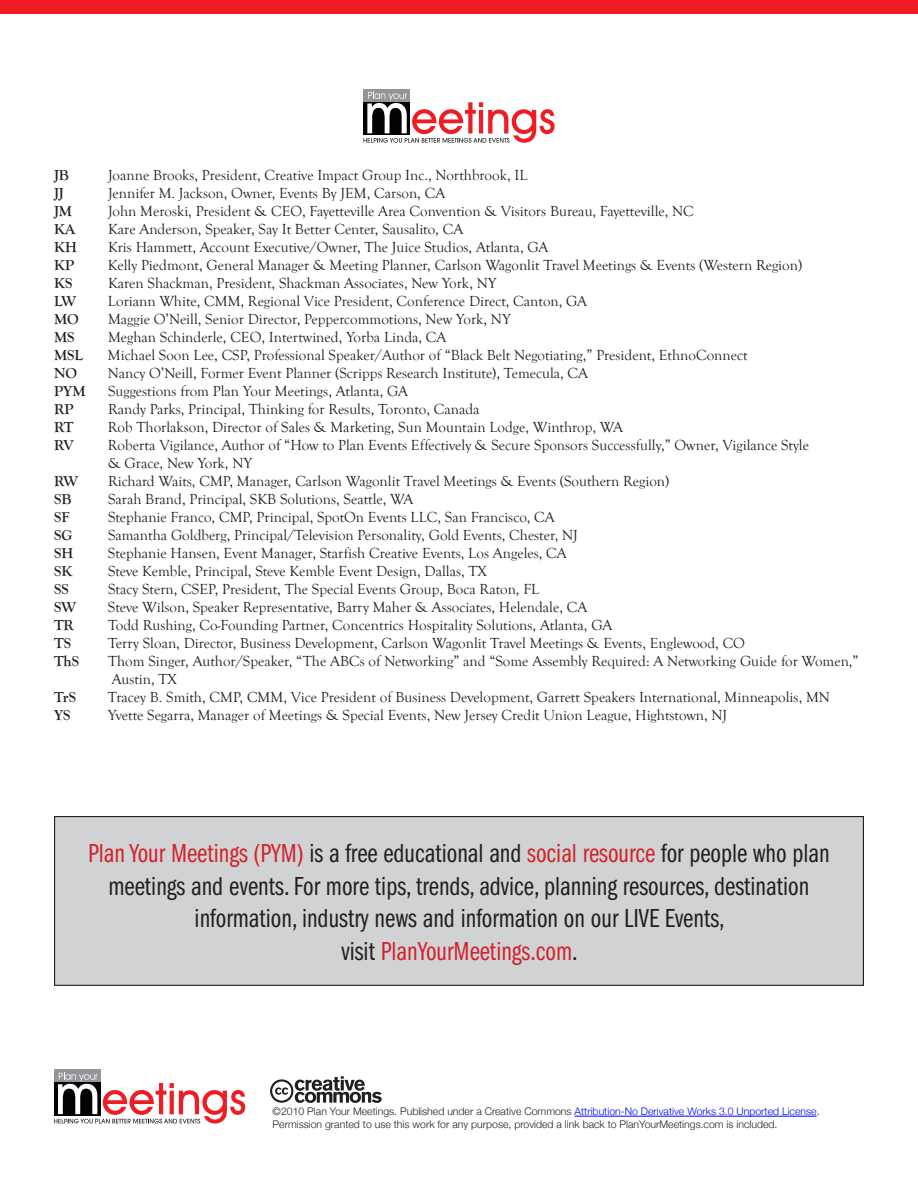
<style>
.page{position:relative;width:918px;height:1188px;background:#fff}
.page>*{position:absolute;margin:0;border:0;box-sizing:border-box;transform-origin:0 0}
.t1{font:27px/32.4px "Franklin Gothic Book Cmpr";color:#231f20;text-align:center}
.t2{font:15px/18px "Goudy Old Style T";color:#231f20}
.t3{font:700 15px "Goudy Old Style T";color:#231f20}
.t4{font:300 10.5px/12.6px "Helvetica Neue";color:#231f20}
.s1{color:#d1232a}
.s2{color:#00f}
</style>
<div class="page">
<div style="left:55px;top:817px;width:808px;height:168px;background:#d1d2d4"></div>
<div style="left:54px;top:816px;width:810px;height:170px;border:1px solid #231f20"></div>
<div style="left:0;top:0;width:918px;height:14px;background:#ee1d23"></div>
<div style="left:363px;top:101px;width:47px;height:34px;background:#010203"></div>
<div style="left:363px;top:89px;width:47px;height:13px;background:#939598"></div>
<svg style="left:364px;top:92px;width:191px;height:51px"></svg>
<div style="left:54px;top:1070px;width:47px;height:12px;background:#939598"></div>
<svg style="left:54px;top:1073px;width:191px;height:51px"></svg>
<svg style="left:270px;top:1076px;width:112px;height:27px"></svg>
<hr style="left:575px;top:1116px;width:242px;height:1px;background:#00f">
<p class="t3" style="left:54px;top:166px;width:17px">JB</p>
<p class="t2" style="left:108px;top:166px;width:421px">Joanne Brooks, President, Creative Impact Group Inc., Northbrook, IL</p>
<p class="t3" style="left:54px;top:184px;width:11px">JJ</p>
<p class="t2" style="left:108px;top:184px;width:339px">Jennifer M. Jackson, Owner, Events By JEM, Carson, CA</p>
<p class="t3" style="left:54px;top:202px;width:20px">JM</p>
<p class="t2" style="left:108px;top:202px;width:587px">John Meroski, President &amp; CEO, Fayetteville Area Convention &amp; Visitors Bureau, Fayetteville, NC</p>
<p class="t3" style="left:54px;top:220px;width:23px">KA</p>
<p class="t2" style="left:108px;top:220px;width:357px">Kare Anderson, Speaker, Say It Better Center, Sausalito, CA</p>
<p class="t3" style="left:54px;top:238px;width:24px">KH</p>
<p class="t2" style="left:108px;top:238px;width:442px">Kris Hammett, Account Executive/Owner, The Juice Studios, Atlanta, GA</p>
<p class="t3" style="left:54px;top:256px;width:22px">KP</p>
<p class="t2" style="left:108px;top:256px;width:696px">Kelly Piedmont, General Manager &amp; Meeting Planner, Carlson Wagonlit Travel Meetings &amp; Events (Western Region)</p>
<p class="t3" style="left:54px;top:274px;width:20px">KS</p>
<p class="t2" style="left:108px;top:274px;width:390px">Karen Shackman, President, Shackman Associates, New York, NY</p>
<p class="t3" style="left:54px;top:292px;width:24px">LW</p>
<p class="t2" style="left:108px;top:292px;width:481px">Loriann White, CMM, Regional Vice President, Conference Direct, Canton, GA</p>
<p class="t3" style="left:54px;top:310px;width:26px">MO</p>
<p class="t2" style="left:108px;top:310px;width:404px">Maggie O’Neill, Senior Director, Peppercommotions, New York, NY</p>
<p class="t3" style="left:54px;top:328px;width:22px">MS</p>
<p class="t2" style="left:108px;top:328px;width:340px">Meghan Schinderle, CEO, Intertwined, Yorba Linda, CA</p>
<p class="t3" style="left:54px;top:346px;width:31px">MSL</p>
<p class="t2" style="left:108px;top:346px;width:641px">Michael Soon Lee, CSP, Professional Speaker/Author of “Black Belt Negotiating,” President, EthnoConnect</p>
<p class="t3" style="left:54px;top:364px;width:24px">NO</p>
<p class="t2" style="left:108px;top:364px;width:482px">Nancy O’Neill, Former Event Planner (Scripps Research Institute), Temecula, CA</p>
<p class="t3" style="left:54px;top:382px;width:33px">PYM</p>
<p class="t2" style="left:108px;top:382px;width:302px">Suggestions from Plan Your Meetings, Atlanta, GA</p>
<p class="t3" style="left:54px;top:400px;width:21px">RP</p>
<p class="t2" style="left:108px;top:400px;width:373px">Randy Parks, Principal, Thinking for Results, Toronto, Canada</p>
<p class="t3" style="left:54px;top:418px;width:21px">RT</p>
<p class="t2" style="left:108px;top:418px;width:517px">Rob Thorlakson, Director of Sales &amp; Marketing, Sun Mountain Lodge, Winthrop, WA</p>
<p class="t3" style="left:54px;top:436px;width:21px">RV</p>
<p class="t2" style="left:108px;top:436px;width:703px">Roberta Vigilance, Author of “How to Plan Events Effectively &amp; Secure Sponsors Successfully,” Owner, Vigilance Style &amp; Grace, New York, NY</p>
<p class="t3" style="left:54px;top:472px;width:26px">RW</p>
<p class="t2" style="left:108px;top:472px;width:563px">Richard Waits, CMP, Manager, Carlson Wagonlit Travel Meetings &amp; Events (Southern Region)</p>
<p class="t3" style="left:54px;top:490px;width:19px">SB</p>
<p class="t2" style="left:108px;top:490px;width:307px">Sarah Brand, Principal, SKB Solutions, Seattle, WA</p>
<p class="t3" style="left:54px;top:508px;width:17px">SF</p>
<p class="t2" style="left:108px;top:508px;width:448px">Stephanie Franco, CMP, Principal, SpotOn Events LLC, San Francisco, CA</p>
<p class="t3" style="left:54px;top:526px;width:20px">SG</p>
<p class="t2" style="left:108px;top:526px;width:471px">Samantha Goldberg, Principal/Television Personality, Gold Events, Chester, NJ</p>
<p class="t3" style="left:54px;top:544px;width:21px">SH</p>
<p class="t2" style="left:108px;top:544px;width:460px">Stephanie Hansen, Event Manager, Starfish Creative Events, Los Angeles, CA</p>
<p class="t3" style="left:54px;top:562px;width:20px">SK</p>
<p class="t2" style="left:108px;top:562px;width:381px">Steve Kemble, Principal, Steve Kemble Event Design, Dallas, TX</p>
<p class="t3" style="left:54px;top:580px;width:16px">SS</p>
<p class="t2" style="left:108px;top:580px;width:433px">Stacy Stern, CSEP, President, The Special Events Group, Boca Raton, FL</p>
<p class="t3" style="left:54px;top:598px;width:24px">SW</p>
<p class="t2" style="left:108px;top:598px;width:481px">Steve Wilson, Speaker Representative, Barry Maher &amp; Associates, Helendale, CA</p>
<p class="t3" style="left:54px;top:616px;width:21px">TR</p>
<p class="t2" style="left:108px;top:616px;width:506px">Todd Rushing, Co-Founding Partner, Concentrics Hospitality Solutions, Atlanta, GA</p>
<p class="t3" style="left:54px;top:634px;width:19px">TS</p>
<p class="t2" style="left:108px;top:634px;width:639px">Terry Sloan, Director, Business Development, Carlson Wagonlit Travel Meetings &amp; Events, Englewood, CO</p>
<p class="t3" style="left:54px;top:652px;width:27px">ThS</p>
<p class="t2" style="left:108px;top:652px;width:752px">Thom Singer, Author/Speaker, “The ABCs of Networking” and “Some Assembly Required: A Networking Guide for Women,”<br>Austin, TX</p>
<p class="t3" style="left:54px;top:688px;width:24px">TrS</p>
<p class="t2" style="left:108px;top:688px;width:724px">Tracey B. Smith, CMP, CMM, Vice President of Business Development, Garrett Speakers International, Minneapolis, MN</p>
<p class="t3" style="left:54px;top:706px;width:18px">YS</p>
<p class="t2" style="left:108px;top:706px;width:621px">Yvette Segarra, Manager of Meetings &amp; Special Events, New Jersey Credit Union League, Hightstown, NJ</p>
<p class="t1" style="left:88px;top:838px;width:743px"><span class="s1">Plan Your Meetings (PYM)</span> is a free educational and <span class="s1">social resource</span> for people who plan meetings and events. For more tips, trends, advice, planning resources, destination information, industry news and information on our LIVE Events,<br>visit <span class="s1">PlanYourMeetings.com</span>.</p>
<p class="t4" style="left:273px;top:1105px;width:548px">©2010 Plan Your Meetings. Published under a Creative Commons <span class="s2">Attribution-No Derivative Works 3.0 Unported License</span>.<br>Permission granted to use this work for any purpose, provided a link back to PlanYourMeetings.com is included.</p>
</div>
